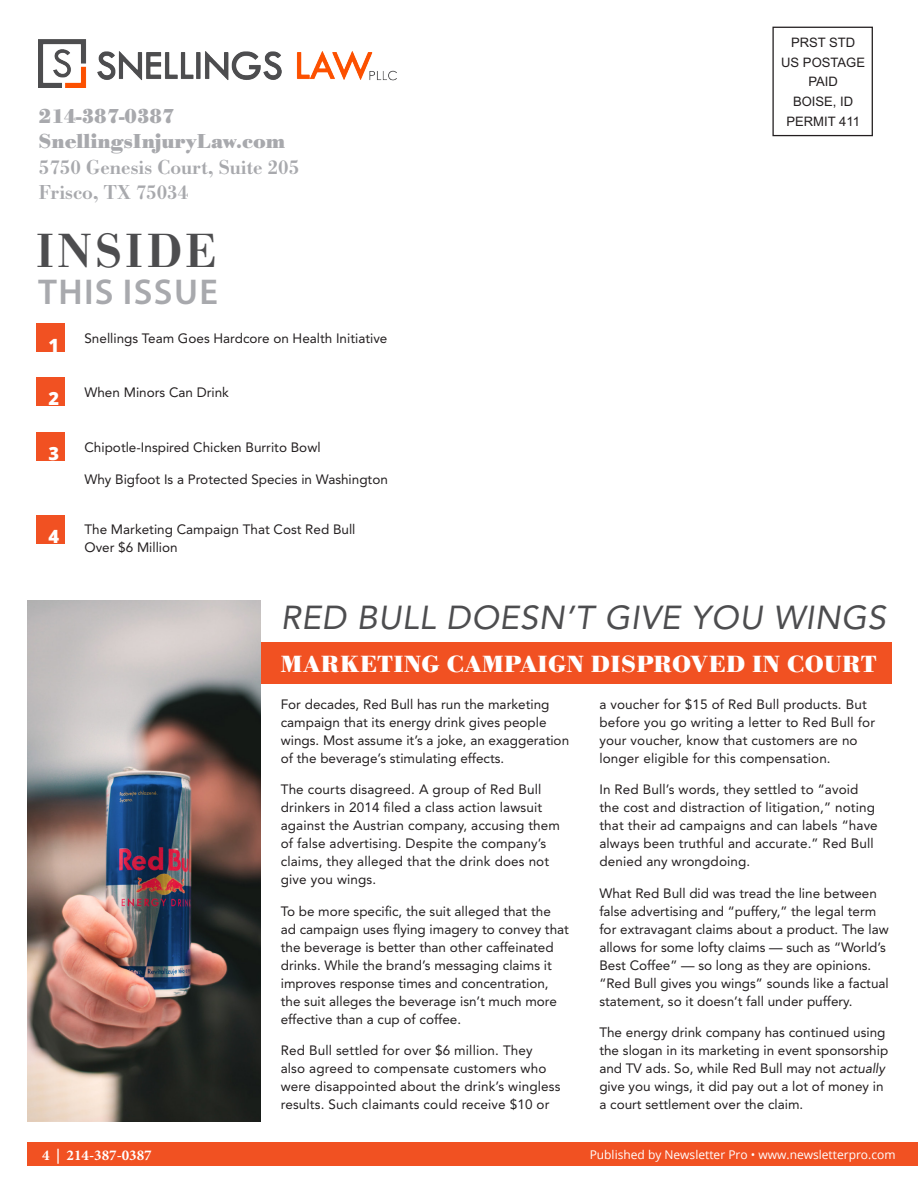
<style>
.page{position:relative;width:918px;height:1188px;background:#fff}
.page>*{position:absolute;margin:0;border:0;box-sizing:border-box;transform-origin:0 0}
.t1{font:500 49.8px "Bodoni URW";letter-spacing:.07em;color:#4d4d4f}
.t2{font:600 36px "Myriad Pro";letter-spacing:.04em;color:#a8a9ad}
.t3{font:italic 33px "Avenir LT Std";letter-spacing:.02em;color:#4d4d4f}
.t4{font:700 24.3px "Bodoni URW";letter-spacing:.02em;color:#fff}
.t5{font:500 21px/25.5px "Bodoni URW";color:#a8a9ad}
.t6{font:700 21px/25.5px "Bodoni URW";color:#a8a9ad}
.t7{font:800 18.15px "Open Sans";color:#fff}
.t8{font:700 15px "Minion Pro";color:#fff}
.t9{font:13.5px/18px "Avenir LT Std";color:#231f20}
.t10{font:13.05px/19.5px "Arial";color:#231f20;text-align:center}
.t11{font:12px "Open Sans";color:#fff}
.s1{font-style:italic}
</style>
<div class="page">
<div style="left:27px;top:1142px;width:891px;height:24px;background:#f15122"></div>
<div style="left:36px;top:323px;width:28px;height:29px;background:#f15122"></div>
<div style="left:36px;top:377px;width:28px;height:29px;background:#f15122"></div>
<div style="left:36px;top:433px;width:28px;height:28px;background:#f15122"></div>
<div style="left:36px;top:515px;width:28px;height:28px;background:#f15122"></div>
<img style="left:39px;top:40px;width:358px;height:48px">
<div style="left:28px;top:643px;width:864px;height:41px;background:#f15122"></div>
<img style="left:27px;top:600px;width:233px;height:521px">
<div style="left:772px;top:27px;width:101px;height:109px;border:1px solid #231f20"></div>
<h3 class="t6" style="left:39px;top:105px;width:248px">214-387-0387<br>SnellingsInjuryLaw.com</h3>
<h3 class="t5" style="left:39px;top:157px;width:262px">5750 Genesis Court, Suite 205<br>Frisco, TX 75034</h3>
<h1 class="t1" style="left:36px;top:233px;width:182px">INSIDE</h1>
<h2 class="t2" style="left:38px;top:271px;width:181px">THIS ISSUE</h2>
<p class="t9" style="left:84px;top:330px;width:304px">Snellings Team Goes Hardcore on Health Initiative</p>
<h3 class="t7" style="left:48px;top:335px;width:12px">1</h3>
<h3 class="t7" style="left:48px;top:389px;width:12px">2</h3>
<h3 class="t7" style="left:48px;top:444px;width:12px">3</h3>
<h3 class="t7" style="left:48px;top:526px;width:12px">4</h3>
<p class="t9" style="left:84px;top:384px;width:146px">When Minors Can Drink</p>
<p class="t9" style="left:84px;top:440px;width:238px">Chipotle-Inspired Chicken Burrito Bowl</p>
<p class="t9" style="left:84px;top:471px;width:305px">Why Bigfoot Is a Protected Species in Washington</p>
<p class="t9" style="left:84px;top:522px;width:273px">The Marketing Campaign That Cost Red Bull<br>Over $6 Million</p>
<p class="t10" style="left:781px;top:34px;width:85px">PRST STD<br>US POSTAGE<br>PAID<br>BOISE, ID<br>PERMIT 411</p>
<h3 class="t3" style="left:281px;top:604px;width:606px">RED BULL DOESN’T GIVE YOU WINGS</h3>
<h3 class="t4" style="left:281px;top:655px;width:597px">MARKETING CAMPAIGN DISPROVED IN COURT</h3>
<p class="t9" style="left:281px;top:696px;width:290px">For decades, Red Bull has run the marketing campaign that its energy drink gives people wings. Most assume it’s a joke, an exaggeration of the beverage’s stimulating effects.</p>
<p class="t9" style="left:281px;top:782px;width:281px">The courts disagreed. A group of Red Bull drinkers in 2014 filed a class action lawsuit against the Austrian company, accusing them of false advertising. Despite the company’s claims, they alleged that the drink does not give you wings.</p>
<p class="t9" style="left:281px;top:903px;width:290px">To be more specific, the suit alleged that the ad campaign uses flying imagery to convey that the beverage is better than other caffeinated drinks. While the brand’s messaging claims it improves response times and concentration, the suit alleges the beverage isn’t much more effective than a cup of coffee.</p>
<p class="t9" style="left:281px;top:1043px;width:281px">Red Bull settled for over $6 million. They also agreed to compensate customers who were disappointed about the drink’s wingless results. Such claimants could receive $10 or</p>
<p class="t9" style="left:599px;top:696px;width:277px">a voucher for $15 of Red Bull products. But before you go writing a letter to Red Bull for your voucher, know that customers are no longer eligible for this compensation.</p>
<p class="t9" style="left:599px;top:782px;width:280px">In Red Bull’s words, they settled to “avoid the cost and distraction of litigation,” noting that their ad campaigns and can labels “have always been truthful and accurate.” Red Bull denied any wrongdoing.</p>
<p class="t9" style="left:599px;top:885px;width:291px">What Red Bull did was tread the line between false advertising and “puffery,” the legal term for extravagant claims about a product. The law allows for some lofty claims — such as “World’s Best Coffee” — so long as they are opinions. “Red Bull gives you wings” sounds like a factual statement, so it doesn’t fall under puffery.</p>
<p class="t9" style="left:599px;top:1025px;width:290px">The energy drink company has continued using the slogan in its marketing in event sponsorship and TV ads. So, while Red Bull may not <span class="s1">actually </span>give you wings, it did pay out a lot of money in a court settlement over the claim.</p>
<p class="t8" style="left:42px;top:1148px;width:111px">4 | 214-387-0387</p>
<p class="t11" style="left:590px;top:1150px;width:307px">Published by Newsletter Pro • www.newsletterpro.com</p>
</div>
